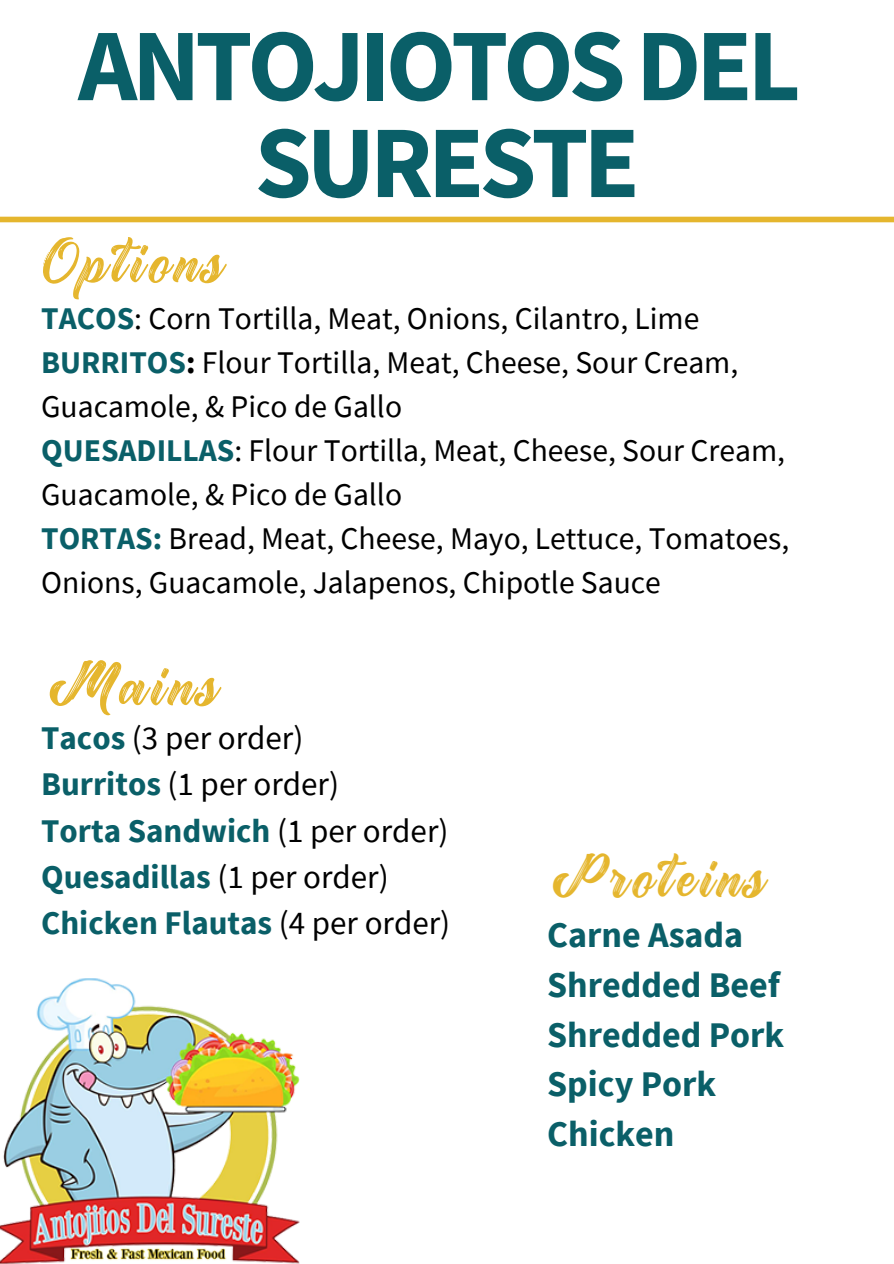
<style>
.page{position:relative;width:894px;height:1264px;background:#fff}
.page>*{position:absolute;margin:0;border:0;box-sizing:border-box;transform-origin:0 0}
.t1{font:700 102.9px "Source Sans Pro";letter-spacing:-.05em;color:#0a5f68}
.t2{font:50.7px "Rustling Trees";letter-spacing:.1em;color:#e5b62e}
.t3{font:49.2px "Rustling Trees";letter-spacing:.1em;color:#e5b62e}
.t4{font:700 36px "Source Sans Pro";color:#0a5f68}
.t5{font:700 33px "Source Sans Pro";color:#0a5f68}
.t6{font:33px "Source Sans Pro";color:#000}
.t7{font:31.5px/44px "Source Sans Pro";color:#000}
.s1{font-weight:700;color:#0a5f68}
.s2{font-weight:700}
.s3{font-weight:400;color:#000}
</style>
<div class="page">
<div style="left:0;top:217px;width:893px;height:5px;background:#e5b62e"></div>
<img style="left:0;top:978px;width:299px;height:285px">
<p class="t1" style="left:78px;top:-1px;width:724px">ANTOJIOTOSDEL</p>
<p class="t1" style="left:254px;top:96px;width:386px">SURESTE</p>
<p class="t2" style="left:19px;top:236px;width:208px">Options</p>
<p class="t7" style="left:41px;top:296px;width:659px"><span class="s1">TACOS</span>: Corn Tortilla, Meat, Onions, Cilantro, Lime</p>
<p class="t7" style="left:41px;top:340px;width:698px"><span class="s1">BURRITOS</span><span class="s2">:</span> Flour Tortilla, Meat, Cheese, Sour Cream,<br>Guacamole, &amp; Pico de Gallo</p>
<p class="t7" style="left:41px;top:428px;width:745px"><span class="s1">QUESADILLAS</span>: Flour Tortilla, Meat, Cheese, Sour Cream,<br>Guacamole, &amp; Pico de Gallo</p>
<p class="t7" style="left:41px;top:516px;width:749px"><span class="s1">TORTAS:</span> Bread, Meat, Cheese, Mayo, Lettuce, Tomatoes,<br>Onions, Guacamole, Jalapenos, Chipotle Sauce</p>
<p class="t2" style="left:41px;top:659px;width:180px">Mains</p>
<p class="t6" style="left:41px;top:716px;width:264px"><span class="s1">Tacos</span> (3 per order)</p>
<p class="t6" style="left:41px;top:763px;width:299px"><span class="s1">Burritos</span> (1 per order)</p>
<p class="t5" style="left:41px;top:809px;width:408px">Torta Sandwich <span class="s3">(1 per order)</span></p>
<p class="t5" style="left:41px;top:855px;width:349px">Quesadillas <span class="s3">(1 per order)</span></p>
<p class="t5" style="left:41px;top:901px;width:410px">Chicken Flautas <span class="s3">(4 per order)</span></p>
<p class="t3" style="left:544px;top:853px;width:224px">Proteins</p>
<p class="t4" style="left:547px;top:912px;width:197px">Carne Asada</p>
<p class="t4" style="left:547px;top:961px;width:234px">Shredded Beef</p>
<p class="t4" style="left:547px;top:1011px;width:238px">Shredded Pork</p>
<p class="t4" style="left:547px;top:1060px;width:170px">Spicy Pork</p>
<p class="t4" style="left:547px;top:1110px;width:129px">Chicken</p>
</div>
